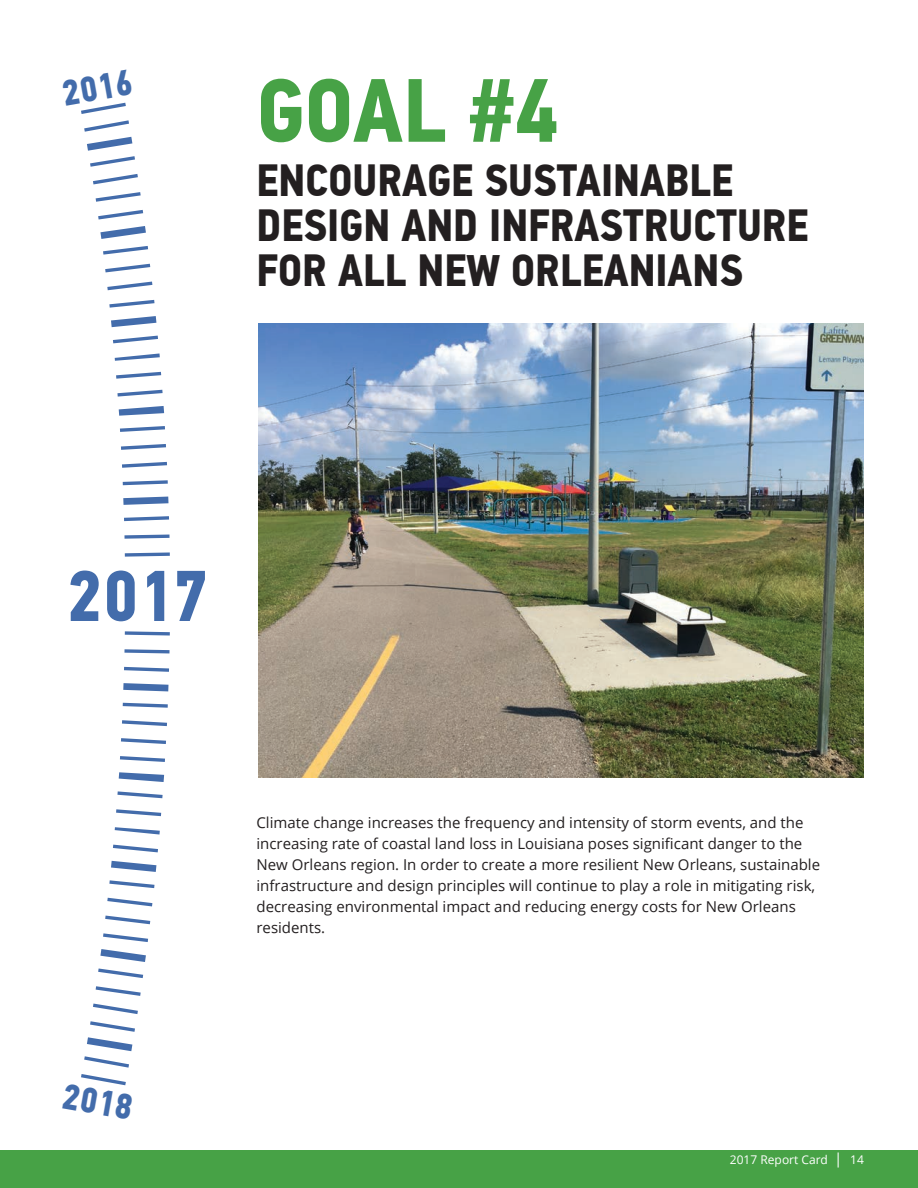
<style>
.page{position:relative;width:918px;height:1188px;background:#fff}
.page>*{position:absolute;margin:0;border:0;box-sizing:border-box;transform-origin:0 0}
.t1{font:700 90px "PF Din Text Cond Pro";color:#47a246}
.t2{font:700 72px "PF Din Text Cond Pro";color:#436cab}
.t3{font:700 45px/45px "PF Din Text Cond Pro";color:#231f20}
.t4{font:700 36px "PF Din Text Cond Pro";color:#436cab}
.t5{font:15px/21px "Open Sans";color:#231f20}
.t6{font:12px "Open Sans";color:#fff}
.s1{font-size:15px}
</style>
<div class="page">
<div style="left:0;top:1151px;width:918px;height:37px;background:#47a246"></div>
<img style="left:258px;top:324px;width:606px;height:453px">
<svg style="left:81px;top:102px;width:89px;height:455px"></svg>
<svg style="left:81px;top:631px;width:89px;height:455px"></svg>
<h3 class="t4" style="left:59px;top:73px;width:72px;rotate:-10deg">2016</h3>
<h1 class="t1" style="left:256px;top:56px;width:304px">GOAL #4</h1>
<h3 class="t3" style="left:256px;top:158px;width:554px">ENCOURAGE SUSTAINABLE<br>DESIGN AND INFRASTRUCTURE<br>FOR ALL NEW ORLEANIANS</h3>
<h2 class="t2" style="left:68px;top:553px;width:143px">2017</h2>
<h3 class="t4" style="left:67px;top:1074px;width:72px;rotate:10deg">2018</h3>
<p class="t5" style="left:256px;top:812px;width:565px">Climate change increases the frequency and intensity of storm events, and the increasing rate of coastal land loss in Louisiana poses significant danger to the New Orleans region. In order to create a more resilient New Orleans, sustainable infrastructure and design principles will continue to play a role in mitigating risk, decreasing environmental impact and reducing energy costs for New Orleans residents.</p>
<p class="t6" style="left:730px;top:1152px;width:136px">2017 Report Card <span class="s1">|</span> 14</p>
</div>
